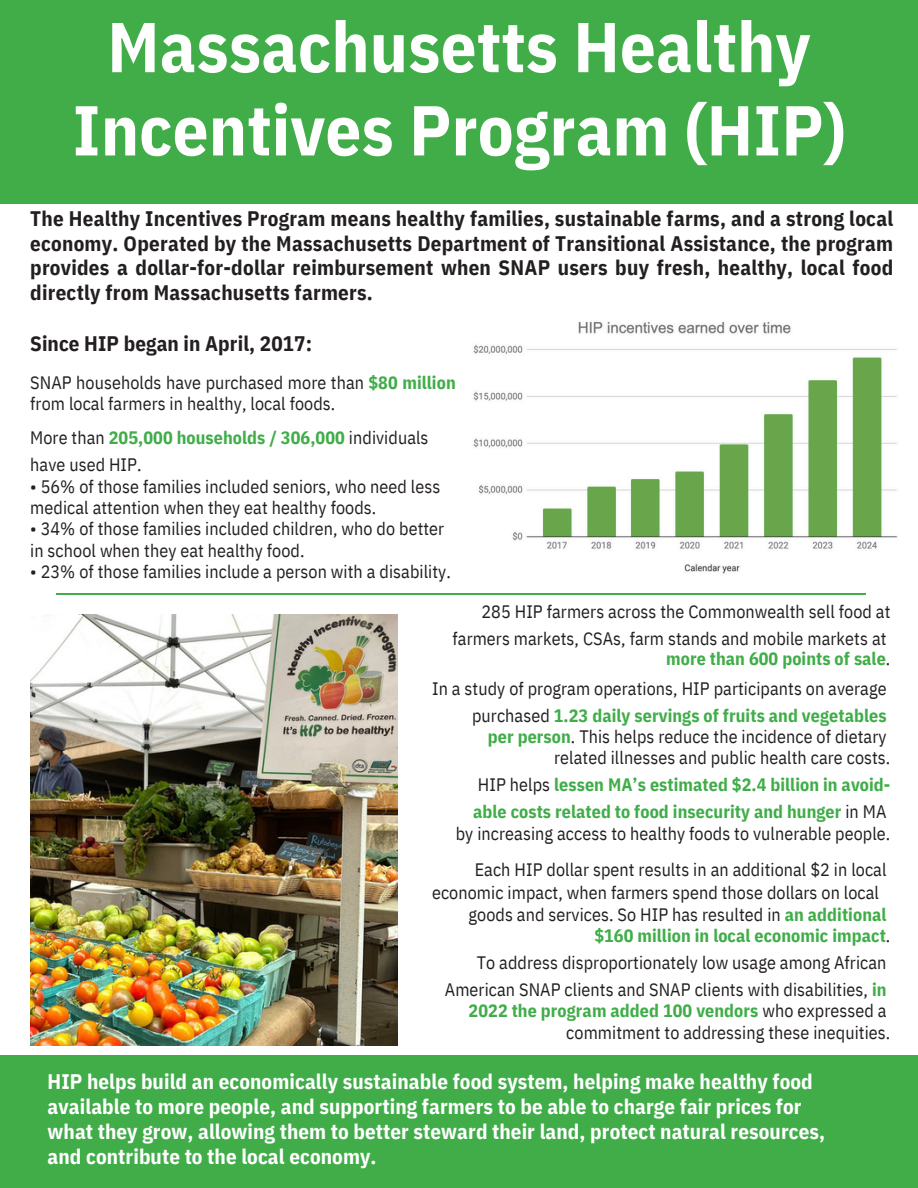
<style>
.page{position:relative;width:918px;height:1188px;background:#fff}
.page>*{position:absolute;margin:0;border:0;box-sizing:border-box;transform-origin:0 0}
.t1{font:700 70.5px/83.2px "IBM Plex Sans Cond";letter-spacing:.005em;color:#fff;text-align:center}
.t2{font:700 21px/24.8px "IBM Plex Sans Cond";letter-spacing:.01em;color:#231f20;text-align:justify}
.t3{font:700 21px/24.8px "IBM Plex Sans Cond";letter-spacing:.005em;color:#fff}
.t4{font:18px/21.3px "IBM Plex Sans Cond";letter-spacing:.005em;color:#231f20}
.t5{font:700 18px "IBM Plex Sans Cond";letter-spacing:.005em;color:#40ad49}
.s1{font-weight:700;color:#40ad49}
.s2{font-weight:400;color:#231f20}
</style>
<div class="page">
<div style="left:0;top:1056px;width:918px;height:132px;background:#40ad49"></div>
<div style="left:0;top:0;width:918px;height:203px;background:#40ad49"></div>
<hr style="left:56px;top:593px;width:810px;height:2px;background:#40ad49">
<img style="left:30px;top:615px;width:368px;height:431px">
<img style="left:473px;top:321px;width:425px;height:253px">
<h1 class="t1" style="left:73px;top:4px;width:774px">Massachusetts Healthy<br>Incentives Program (HIP)</h1>
<h2 class="t2" style="left:30px;top:206px;width:865px">The Healthy Incentives Program means healthy families, sustainable farms, and a strong local economy. Operated by the Massachusetts Department of Transitional Assistance, the program provides a dollar-for-dollar reimbursement when SNAP users buy fresh, healthy, local food directly from Massachusetts farmers.</h2>
<p class="t2" style="left:30px;top:330px;width:283px">Since HIP began in April, 2017:</p>
<p class="t4" style="left:30px;top:372px;width:427px">SNAP households have purchased more than <span class="s1">$80 million </span>from local farmers in healthy, local foods.</p>
<p class="t5" style="left:30px;top:426px;width:400px"><span class="s2">More than</span> 205,000 households / 306,000 <span class="s2">individuals</span></p>
<p class="t4" style="left:30px;top:454px;width:113px">have used HIP.</p>
<p class="t4" style="left:30px;top:475px;width:412px">• 56% of those families included seniors, who need less</p>
<p class="t4" style="left:30px;top:497px;width:348px">medical attention when they eat healthy foods.</p>
<p class="t4" style="left:30px;top:518px;width:416px">• 34% of those families included children, who do better</p>
<p class="t4" style="left:30px;top:539px;width:276px">in school when they eat healthy food.</p>
<p class="t4" style="left:30px;top:561px;width:422px">• 23% of those families include a person with a disability.</p>
<p class="t4" style="left:453px;top:598px;width:439px;line-height:27px;text-align:right">285 HIP farmers across the Commonwealth sell food at farmers markets, CSAs, farm stands and mobile markets at</p>
<p class="t5" style="left:666px;top:647px;width:226px">more than 600 points of sale<span class="s2">.</span></p>
<p class="t4" style="left:432px;top:677px;width:456px">In a study of program operations, HIP participants on average</p>
<p class="t5" style="left:472px;top:703px;width:416px"><span class="s2">purchased</span> 1.23 daily servings of fruits and vegetables</p>
<p class="t4" style="left:488px;top:726px;width:400px"><span class="s1">per person</span>. This helps reduce the incidence of dietary</p>
<p class="t4" style="left:554px;top:747px;width:338px">related illnesses and public health care costs.</p>
<p class="t5" style="left:478px;top:773px;width:414px"><span class="s2">HIP helps</span> lessen MA’s estimated $2.4 billion in avoid-</p>
<p class="t5" style="left:473px;top:800px;width:415px">able costs related to food insecurity and hunger <span class="s2">in MA</span></p>
<p class="t4" style="left:456px;top:822px;width:436px">by increasing access to healthy foods to vulnerable people.</p>
<p class="t4" style="left:475px;top:858px;width:413px">Each HIP dollar spent results in an additional $2 in local</p>
<p class="t4" style="left:432px;top:882px;width:449px">economic impact, when farmers spend those dollars on local</p>
<p class="t4" style="left:469px;top:903px;width:419px">goods and services. So HIP has resulted in <span class="s1">an additional</span></p>
<p class="t5" style="left:594px;top:924px;width:298px">$160 million in local economic impact<span class="s2">.</span></p>
<p class="t4" style="left:477px;top:952px;width:411px">To address disproportionately low usage among African</p>
<p class="t4" style="left:445px;top:979px;width:443px">American SNAP clients and SNAP clients with disabilities, <span class="s1">in</span></p>
<p class="t5" style="left:469px;top:999px;width:419px">2022 the program added 100 vendors <span class="s2">who expressed a</span></p>
<p class="t4" style="left:566px;top:1021px;width:326px">commitment to addressing these inequities.</p>
<h2 class="t3" style="left:48px;top:1069px;width:779px">HIP helps build an economically sustainable food system, helping make healthy food available to more people, and supporting farmers to be able to charge fair prices for what they grow, allowing them to better steward their land, protect natural resources, and contribute to the local economy.</h2>
</div>
